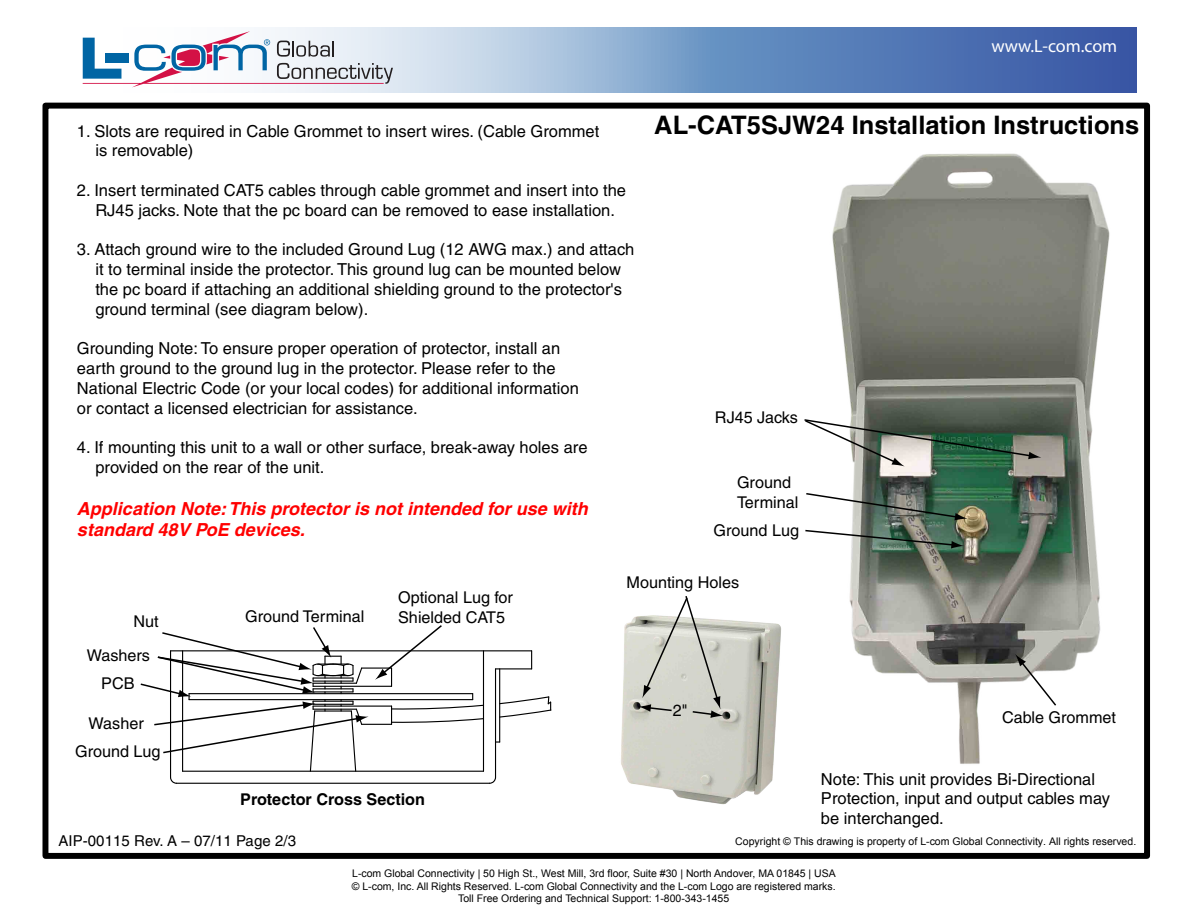
<style>
.page{position:relative;width:1188px;height:918px;background:#fff}
.page>*{position:absolute;margin:0;border:0;box-sizing:border-box;transform-origin:0 0}
.t1{font:700 25.5px "Helvetica";color:#000}
.t2{font:italic 700 18px/21.6px "Helvetica";color:#f00}
.t3{font:18px "Myriad MM.830.600.";color:#fff}
.t4{font:16.5px/19.8px "Helvetica";color:#000}
.t5{font:16.2px/19.5px "Helvetica";color:#000}
.t6{font:700 16.2px "Helvetica";color:#000}
.t7{font:15px "Helvetica";letter-spacing:.005em;color:#000}
.t8{font:10.5px/12.6px "Arial";color:#000;text-align:center}
</style>
<div class="page">
<svg style="left:82px;top:28px;width:1055px;height:65px;background:#7d9bc8"></svg>
<svg style="left:83px;top:31px;width:310px;height:56px"></svg>
<div style="left:42px;top:103px;width:1108px;height:756px;border:6px solid #000"></div>
<hr style="left:177px;top:783px;width:313px;height:1px;background:#000">
<hr style="left:495px;top:669px;width:1px;height:108px;background:#000">
<hr style="left:171px;top:650px;width:361px;height:1px;background:#000">
<svg style="left:531px;top:651px;width:1px;height:17px"></svg>
<hr style="left:183px;top:771px;width:300px;height:1px;background:#000">
<hr style="left:483px;top:651px;width:1px;height:120px;background:#000">
<svg style="left:488px;top:776px;width:9px;height:8px"></svg>
<hr style="left:496px;top:668px;width:36px;height:1px;background:#000">
<hr style="left:313px;top:706px;width:79px;height:1px;background:#000">
<hr style="left:362px;top:724px;width:30px;height:1px;background:#000">
<hr style="left:189px;top:699px;width:284px;height:1px;background:#000">
<hr style="left:189px;top:693px;width:284px;height:1px;background:#000">
<hr style="left:313px;top:686px;width:79px;height:1px;background:#000">
<hr style="left:362px;top:668px;width:30px;height:1px;background:#000">
<svg style="left:375px;top:625px;width:69px;height:61px"></svg>
<hr style="left:499px;top:669px;width:1px;height:73px;background:#000">
<svg style="left:390px;top:694px;width:95px;height:30px"></svg>
<svg style="left:499px;top:696px;width:53px;height:22px"></svg>
<svg style="left:140px;top:627px;width:229px;height:157px"></svg>
<img style="left:621px;top:616px;width:160px;height:189px">
<svg style="left:638px;top:596px;width:86px;height:122px"></svg>
<img style="left:832px;top:153px;width:278px;height:611px">
<svg style="left:1015px;top:654px;width:43px;height:53px"></svg>
<svg style="left:805px;top:529px;width:159px;height:20px"></svg>
<svg style="left:806px;top:492px;width:162px;height:28px"></svg>
<svg style="left:804px;top:418px;width:237px;height:48px"></svg>
<p class="t3" style="left:992px;top:35px;width:127px">www.L-com.com</p>
<p class="t4" style="left:77px;top:121px;width:524px">1. Slots are required in Cable Grommet to insert wires. (Cable Grommet</p>
<h1 class="t1" style="left:654px;top:109px;width:487px">AL-CAT5SJW24 Installation Instructions</h1>
<p class="t4" style="left:95px;top:141px;width:100px">is removable)</p>
<p class="t4" style="left:77px;top:180px;width:551px;text-align:center">2. Insert terminated CAT5 cables through cable grommet and insert into the<br>RJ45 jacks. Note that the pc board can be removed to ease installation.</p>
<p class="t4" style="left:95px;top:240px;width:541px;text-indent:-18px">3. Attach ground wire to the included Ground Lug (12 AWG max.) and attach it to terminal inside the protector. This ground lug can be mounted below the pc board if attaching an additional shielding ground to the protector's ground terminal (see diagram below).</p>
<p class="t4" style="left:77px;top:339px;width:503px">Grounding Note: To ensure proper operation of protector, install an earth ground to the ground lug in the protector. Please refer to the National Electric Code (or your local codes) for additional information or contact a licensed electrician for assistance.</p>
<p class="t4" style="left:95px;top:438px;width:494px;text-indent:-18px">4. If mounting this unit to a wall or other surface, break-away holes are provided on the rear of the unit.</p>
<p class="t2" style="left:77px;top:497px;width:512px">Application Note: This protector is not intended for use with standard 48V PoE devices.</p>
<p class="t5" style="left:715px;top:408px;width:85px">RJ45 Jacks</p>
<p class="t5" style="left:737px;top:473px;width:63px">Ground<br>Terminal</p>
<p class="t5" style="left:714px;top:521px;width:87px">Ground Lug</p>
<p class="t5" style="left:134px;top:612px;width:27px">Nut</p>
<p class="t5" style="left:245px;top:607px;width:121px">Ground Terminal</p>
<p class="t5" style="left:87px;top:645px;width:65px">Washers</p>
<p class="t5" style="left:101px;top:673px;width:35px">PCB</p>
<p class="t5" style="left:75px;top:710px;width:87px;line-height:27.9px;text-align:center">Washer<br>Ground Lug</p>
<p class="t5" style="left:398px;top:588px;width:116px">Optional Lug for<br>Shielded CAT5</p>
<p class="t6" style="left:240px;top:790px;width:186px">Protector Cross Section</p>
<p class="t5" style="left:627px;top:572px;width:114px">Mounting Holes</p>
<p class="t5" style="left:673px;top:700px;width:16px">2"</p>
<p class="t5" style="left:1002px;top:708px;width:115px">Cable Grommet</p>
<p class="t4" style="left:821px;top:769px;width:290px">Note: This unit provides Bi-Directional<br>Protection, input and output cables may be interchanged.</p>
<p class="t7" style="left:58px;top:832px;width:239px">AIP-00115 Rev. A – 07/11 Page 2/3</p>
<p class="t8" style="left:735px;top:835px;width:403px">Copyright © This drawing is property of L-com Global Connectivity. All rights reserved.</p>
<p class="t8" style="left:352px;top:867px;width:486px">L-com Global Connectivity | 50 High St., West Mill, 3rd floor, Suite #30 | North Andover, MA 01845 | USA © L-com, Inc. All Rights Reserved. L-com Global Connectivity and the L-com Logo are registered marks.<br>Toll Free Ordering and Technical Support: 1-800-343-1455</p>
</div>
